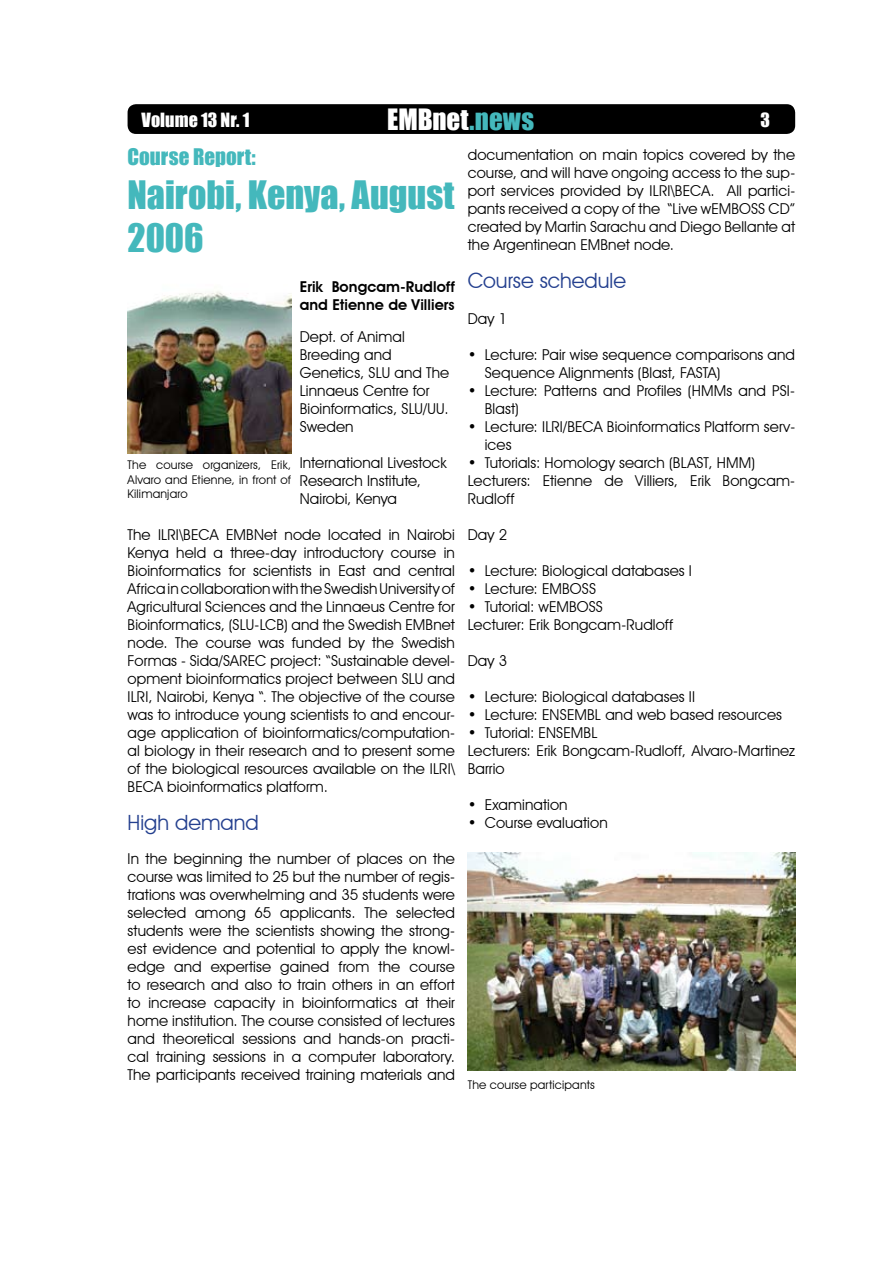
<style>
.page{position:relative;width:893px;height:1263px;background:#fff}
.page>*{position:absolute;margin:0;border:0;box-sizing:border-box;transform-origin:0 0}
.t1{font:36px/43.2px "Impact";color:#44b8bc}
.t2{font:27px "Impact";color:#fff}
.t3{font:21px "Avant Garde IT Cby BT";color:#24408f}
.t4{font:21px "Impact";color:#44b8bc}
.t5{font:18px "Impact";letter-spacing:.005em;color:#fff}
.t6{font:15px/18px "Avant Garde IT Cby BT";letter-spacing:.005em;color:#000;text-align:justify}
.t7{font:600 15px/18px "Avant Garde IT Cby BT";letter-spacing:.005em;color:#000}
.t8{font:12px/14.4px "Avant Garde IT Cby BT";letter-spacing:.015em;color:#000;text-align:justify}
.s1{color:#44b8bc}
</style>
<div class="page">
<div style="left:128px;top:104px;width:667px;height:30px;background:#000;border-radius:9px"></div>
<img style="left:128px;top:291px;width:163px;height:163px">
<img style="left:468px;top:853px;width:327px;height:217px">
<p class="t5" style="left:142px;top:106px;width:110px">Volume 13 Nr. 1</p>
<h2 class="t2" style="left:387px;top:98px;width:148px">EMBnet<span class="s1">.news</span></h2>
<h3 class="t4" style="left:128px;top:141px;width:130px">Course Report:</h3>
<h1 class="t1" style="left:128px;top:172px;width:328px">Nairobi, Kenya, August<br>2006</h1>
<p class="t7" style="left:300px;top:278px;width:157px">Erik Bongcam-Rudloff and Etienne de Villiers</p>
<p class="t6" style="left:300px;top:328px;width:151px;text-align:left">Dept. of Animal<br>Breeding and<br>Genetics, SLU and The<br>Linnaeus Centre for<br>Bioinformatics, SLU/UU.<br>Sweden</p>
<p class="t6" style="left:300px;top:454px;width:149px;text-align:left">International Livestock<br>Research Institute,<br>Nairobi, Kenya</p>
<p class="t6" style="left:128px;top:526px;width:329px">The ILRI\BECA EMBNet node located in Nairobi Kenya held a three-day introductory course in Bioinformatics for scientists in East and central Africa in collaboration with the Swedish University of Agricultural Sciences and the Linnaeus Centre for Bioinformatics, (SLU-LCB) and the Swedish EMBnet node. The course was funded by the Swedish Formas - Sida/SAREC project: “Sustainable devel&shy;opment bioinformatics project between SLU and ILRI, Nairobi, Kenya “. The objective of the course was to introduce young scientists to and encour&shy;age application of bioinformatics/computation&shy;al biology in their research and to present some of the biological resources available on the ILRI\ BECA bioinformatics platform.</p>
<h3 class="t3" style="left:128px;top:810px;width:133px">High demand</h3>
<p class="t6" style="left:128px;top:850px;width:329px">In the beginning the number of places on the course was limited to 25 but the number of regis&shy;trations was overwhelming and 35 students were selected among 65 applicants. The selected students were the scientists showing the strong&shy;est evidence and potential to apply the knowl&shy;edge and expertise gained from the course to research and also to train others in an effort to increase capacity in bioinformatics at their home institution. The course consisted of lectures and theoretical sessions and hands-on practi&shy;cal training sessions in a computer laboratory.<br>The participants received training materials and</p>
<p class="t6" style="left:468px;top:146px;width:329px">documentation on main topics covered by the course, and will have ongoing access to the sup&shy;port services provided by ILRI\BECA. All partici&shy;pants received a copy of the “Live wEMBOSS CD” created by Martin Sarachu and Diego Bellante at the Argentinean EMBnet node.</p>
<h3 class="t3" style="left:468px;top:268px;width:160px">Course schedule</h3>
<p class="t6" style="left:468px;top:310px;width:41px">Day 1</p>
<p class="t6" style="left:485px;top:346px;width:312px">Lecture: Pair wise sequence comparisons and</p>
<p class="t6" style="left:485px;top:364px;width:237px">Sequence Alignments (Blast, FASTA)</p>
<p class="t6" style="left:485px;top:382px;width:312px">Lecture: Patterns and Profiles (HMMs and PSI-</p>
<p class="t6" style="left:485px;top:400px;width:35px">Blast)</p>
<p class="t6" style="left:485px;top:418px;width:312px">Lecture: ILRI/BECA Bioinformatics Platform serv-</p>
<p class="t6" style="left:485px;top:436px;width:28px">ices</p>
<p class="t6" style="left:485px;top:454px;width:272px">Tutorials: Homology search (BLAST, HMM)</p>
<p class="t6" style="left:468px;top:472px;width:329px">Lecturers: Etienne de Villiers, Erik Bongcam-</p>
<p class="t6" style="left:468px;top:490px;width:48px">Rudloff</p>
<p class="t6" style="left:468px;top:526px;width:41px">Day 2</p>
<p class="t6" style="left:485px;top:562px;width:209px">Lecture: Biological databases I</p>
<p class="t6" style="left:485px;top:580px;width:113px">Lecture: EMBOSS</p>
<p class="t6" style="left:485px;top:598px;width:120px">Tutorial: wEMBOSS</p>
<p class="t6" style="left:468px;top:616px;width:207px">Lecturer: Erik Bongcam-Rudloff</p>
<p class="t6" style="left:468px;top:652px;width:41px">Day 3</p>
<p class="t6" style="left:485px;top:688px;width:212px">Lecture: Biological databases II</p>
<p class="t6" style="left:485px;top:706px;width:299px">Lecture: ENSEMBL and web based resources</p>
<p class="t6" style="left:485px;top:724px;width:114px">Tutorial: ENSEMBL</p>
<p class="t6" style="left:468px;top:742px;width:329px">Lecturers: Erik Bongcam-Rudloff, Alvaro-Martinez</p>
<p class="t6" style="left:468px;top:760px;width:38px">Barrio</p>
<p class="t6" style="left:485px;top:796px;width:124px">Examination<br>Course evaluation</p>
<p class="t6" style="left:468px;top:346px;width:10px">•</p>
<p class="t6" style="left:468px;top:382px;width:10px">•</p>
<p class="t6" style="left:468px;top:418px;width:10px">•</p>
<p class="t6" style="left:468px;top:454px;width:10px">•</p>
<p class="t8" style="left:128px;top:458px;width:165px">The course organizers, Erik, Alvaro and Etienne, in front of Kilimanjaro</p>
<p class="t6" style="left:468px;top:562px;width:10px">• • •</p>
<p class="t6" style="left:468px;top:688px;width:10px">• • •</p>
<p class="t6" style="left:468px;top:796px;width:10px">• •</p>
<p class="t8" style="left:468px;top:1077px;width:129px">The course participants</p>
</div>
